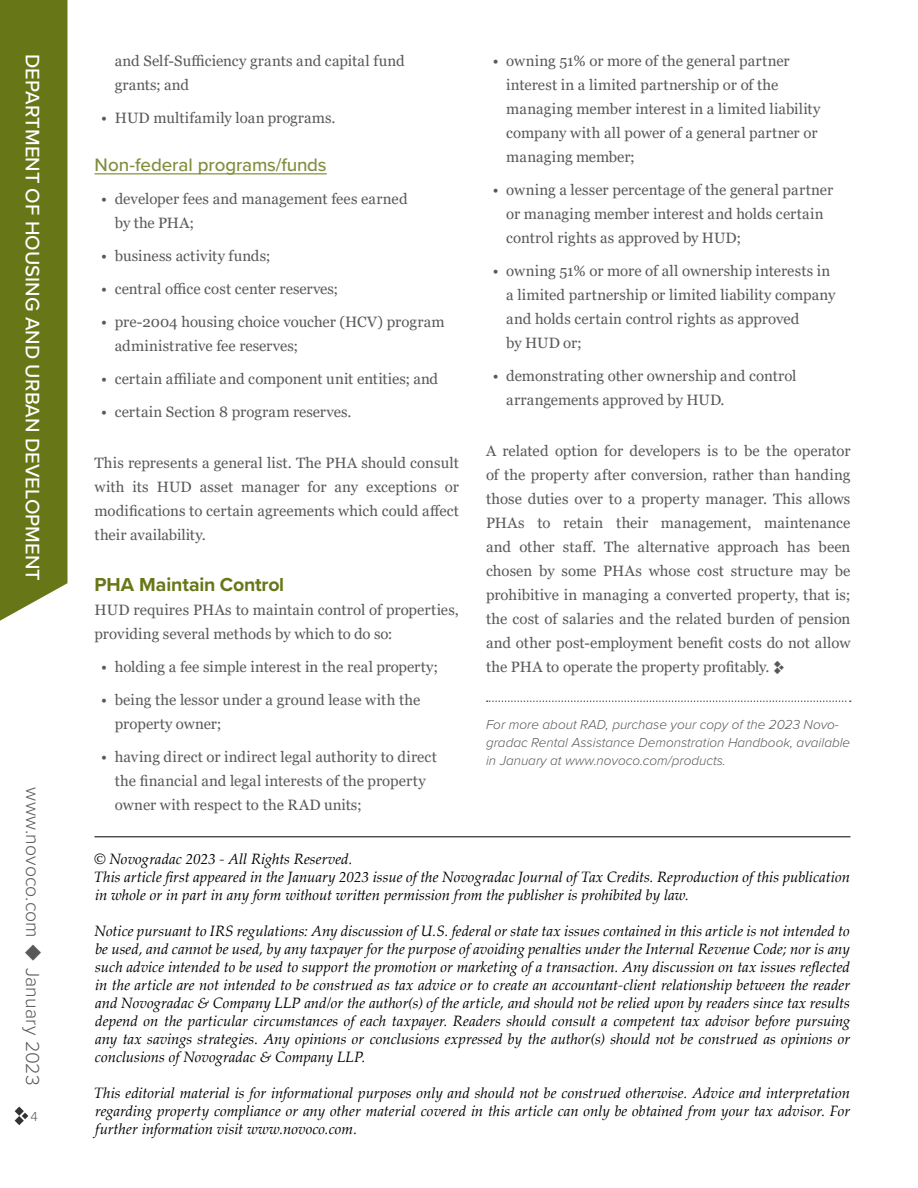
<style>
.page{position:relative;width:918px;height:1188px;background:#fff}
.page>*{position:absolute;margin:0;border:0;box-sizing:border-box;transform-origin:0 0}
.t1{font:500 20.25px "Proxima Nova";letter-spacing:.005em;color:#fff}
.t2{font:300 19.5px "Proxima Nova";letter-spacing:.005em;color:#58595b}
.t3{font:700 19.5px "Proxima Nova";letter-spacing:-.005em;color:#677718}
.t4{font:500 18.75px "Proxima Nova";letter-spacing:-.005em;color:#818e3f}
.t5{font:15px/24px "Georgia";letter-spacing:.005em;color:#58595b}
.t6{font:italic 15px/18px "Palatino Linotype";color:#000;text-align:justify}
.t7{font:italic 300 13.5px/18px "Proxima Nova";color:#58595b}
.t8{font:300 13.5px "Proxima Nova";color:#58595b}
.s1{font-family:"Novoco Logo"}
</style>
<div class="page">
<hr style="left:94px;top:837px;width:756px;height:1px;background:#000">
<svg style="left:15px;top:1107px;width:13px;height:18px"></svg>
<div style="left:0;top:0;width:68px;height:621px;background:#677718"></div>
<hr style="left:94px;top:173px;width:233px;height:1px;background:#818e3f">
<svg style="left:487px;top:700px;width:364px;height:2px"></svg>
<h1 class="t1" style="left:48px;top:54px;width:528px;rotate:90deg">DEPARTMENT OF HOUSING AND URBAN DEVELOPMENT</h1>
<p class="t5" style="left:115px;top:49px;width:292px">and Self-Sufficiency grants and capital fund grants; and</p>
<p class="t5" style="left:506px;top:49px;width:316px;text-indent:-14px">• owning 51% or more of the general partner interest in a limited partnership or of the managing member interest in a limited liability company with all power of a general partner or managing member;</p>
<p class="t5" style="left:506px;top:178px;width:328px;text-indent:-14px">• owning a lesser percentage of the general partner or managing member interest and holds certain control rights as approved by HUD;</p>
<p class="t5" style="left:506px;top:259px;width:331px;text-indent:-14px">• owning 51% or more of all ownership interests in a limited partnership or limited liability company and holds certain control rights as approved<br>by HUD or;</p>
<p class="t5" style="left:506px;top:364px;width:292px;text-indent:-14px">• demonstrating other ownership and control arrangements approved by HUD.</p>
<p class="t5" style="left:486px;top:439px;width:366px;text-align:justify">A related option for developers is to be the operator of the property after conversion, rather than handing those duties over to a property manager. This allows PHAs to retain their management, maintenance and other staff. The alternative approach has been chosen by some PHAs whose cost structure may be prohibitive in managing a converted property, that is; the cost of salaries and the related burden of pension and other post-employment benefit costs do not allow the PHA to operate the property profitably. <span class="s1">;</span></p>
<p class="t5" style="left:101px;top:106px;width:236px">• HUD multifamily loan programs.</p>
<p class="t4" style="left:94px;top:151px;width:234px">Non-federal programs/funds</p>
<p class="t5" style="left:115px;top:187px;width:294px;text-indent:-14px">• developer fees and management fees earned by the PHA;</p>
<p class="t5" style="left:101px;top:244px;width:171px">• business activity funds;</p>
<p class="t5" style="left:101px;top:277px;width:239px">• central office cost center reserves;</p>
<p class="t5" style="left:115px;top:310px;width:331px;text-indent:-14px">• pre-2004 housing choice voucher (HCV) program administrative fee reserves;</p>
<p class="t5" style="left:101px;top:367px;width:339px">• certain affiliate and component unit entities; and</p>
<p class="t5" style="left:101px;top:400px;width:252px">• certain Section 8 program reserves.</p>
<p class="t5" style="left:94px;top:451px;width:366px;text-align:justify">This represents a general list. The PHA should consult with its HUD asset manager for any exceptions or modifications to certain agreements which could affect their availability.</p>
<h2 class="t3" style="left:94px;top:570px;width:191px">PHA Maintain Control</h2>
<p class="t5" style="left:94px;top:598px;width:366px">HUD requires PHAs to maintain control of properties, providing several methods by which to do so:</p>
<p class="t5" style="left:101px;top:655px;width:338px">• holding a fee simple interest in the real property;</p>
<p class="t5" style="left:115px;top:688px;width:307px;text-indent:-14px">• being the lessor under a ground lease with the property owner;</p>
<p class="t5" style="left:115px;top:745px;width:324px;text-indent:-14px">• having direct or indirect legal authority to direct the financial and legal interests of the property owner with respect to the RAD units;</p>
<p class="t7" style="left:486px;top:715px;width:366px">For more about RAD, purchase your copy of the 2023 Novo&shy;gradac Rental Assistance Demonstration Handbook, available in January at www.novoco.com/products.</p>
<h2 class="t2" style="left:47px;top:787px;width:300px;rotate:90deg">www.novoco.com ◆ January 2023</h2>
<p class="t8" style="left:30px;top:1107px;width:9px">4</p>
<p class="t6" style="left:94px;top:849px;width:758px;text-align:left">© Novogradac 2023 - All Rights Reserved.<br>This article first appeared in the January 2023 issue of the Novogradac Journal of Tax Credits. Reproduction of this publication in whole or in part in any form without written permission from the publisher is prohibited by law.</p>
<p class="t6" style="left:95px;top:921px;width:757px">Notice pursuant to IRS regulations: Any discussion of U.S. federal or state tax issues contained in this article is not intended to be used, and cannot be used, by any taxpayer for the purpose of avoiding penalties under the Internal Revenue Code; nor is any such advice intended to be used to support the promotion or marketing of a transaction. Any discussion on tax issues reflected in the article are not intended to be construed as tax advice or to create an accountant-client relationship between the reader and Novogradac &amp; Company LLP and/or the author(s) of the article, and should not be relied upon by readers since tax results depend on the particular circumstances of each taxpayer. Readers should consult a competent tax advisor before pursuing any tax savings strategies. Any opinions or conclusions expressed by the author(s) should not be construed as opinions or conclusions of Novogradac &amp; Company LLP.</p>
<p class="t6" style="left:94px;top:1083px;width:758px">This editorial material is for informational purposes only and should not be construed otherwise. Advice and interpretation regarding property compliance or any other material covered in this article can only be obtained from your tax advisor. For further information visit www.novoco.com.</p>
</div>
